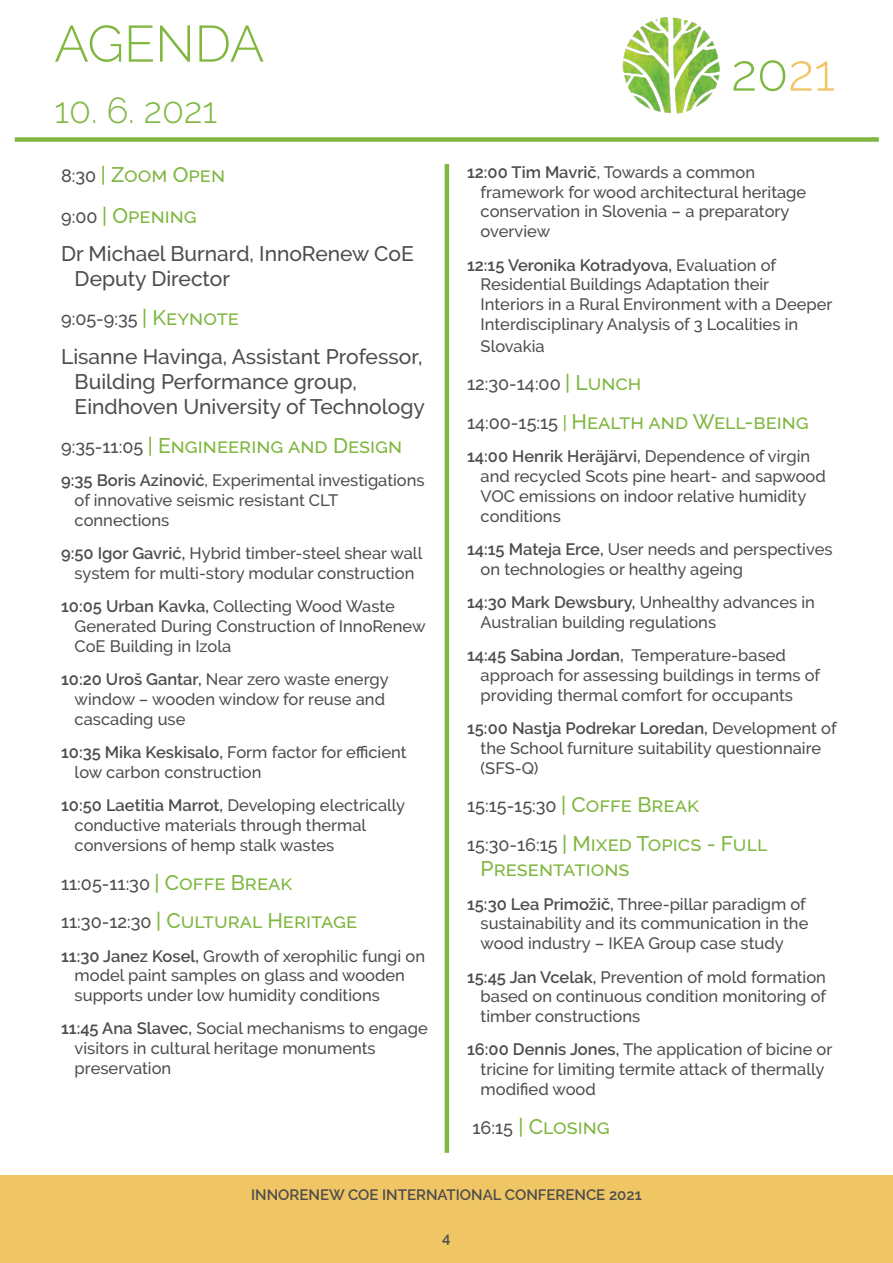
<style>
.page{position:relative;width:893px;height:1263px;background:#fff}
.page>*{position:absolute;margin:0;border:0;box-sizing:border-box;transform-origin:0 0}
.t1{font:300 51px "Raleway";color:#7fb740}
.t2{font:300 36px "Raleway";color:#7fb740}
.t3{font:500 21px/39.6px "Raleway";color:#4d4d4d}
.t4{font:500 21px/25.2px "Raleway";color:#7fb740}
.t5{font:500 18px "Raleway";color:#4d4d4d}
.t6{font:500 16.5px/19.8px "Raleway";color:#4d4d4d}
.t7{font:600 15px "Raleway";color:#4d4d4d}
.s1{font-size:18px}
.s2{color:#7fb740}
.s3{font-size:21px;color:#7fb740}
.s4{font-size:18px;color:#4d4d4d}
.s5{font-weight:600}
.s6{color:#f0c564}
</style>
<div class="page">
<div style="left:0;top:1176px;width:893px;height:87px;background:#f0c564"></div>
<img style="left:622px;top:17px;width:98px;height:97px">
<div style="left:15px;top:137px;width:864px;height:5px;background:#7fb740"></div>
<hr style="left:445px;top:164px;width:4px;height:989px;background:#7fb740">
<h1 class="t1" style="left:54px;top:14px;width:211px">AGENDA</h1>
<h2 class="t2" style="left:54px;top:89px;width:164px">10. 6. 2021</h2>
<p class="t3" style="left:61px;top:155px;width:354px"><span class="s1">8:30</span> <span class="s2">| Zoom Open<br></span><span class="s1">9:00</span> <span class="s2">| Opening<br></span>Dr Michael Burnard, InnoRenew CoE</p>
<p class="t3" style="left:75px;top:259px;width:157px">Deputy Director</p>
<p class="t5" style="left:61px;top:308px;width:179px">9:05-9:35 <span class="s3">| Keynote</span></p>
<p class="t3" style="left:75px;top:344px;width:352px;line-height:25.2px;text-indent:-14px">Lisanne Havinga, Assistant Professor,<br>Building Performance group,<br>Eindhoven University of Technology</p>
<p class="t4" style="left:61px;top:433px;width:343px"><span class="s4">9:35-11:05</span> | Engineering and Design</p>
<p class="t6" style="left:75px;top:470px;width:352px;text-indent:-14px"><span class="s5">9:35 Boris Azinović</span>, Experimental investigations of innovative seismic resistant CLT connections</p>
<p class="t6" style="left:61px;top:543px;width:363px;text-align:center"><span class="s5">9:50 Igor Gavrić,</span> Hybrid timber-steel shear wall system for multi-story modular construction</p>
<p class="t6" style="left:75px;top:596px;width:352px;text-indent:-14px"><span class="s5">10:05 Urban Kavka,</span> Collecting Wood Waste<br>Generated During Construction of InnoRenew<br>CoE Building in Izola</p>
<p class="t6" style="left:75px;top:669px;width:316px;text-indent:-14px"><span class="s5">10:20 Uroš Gantar,</span> Near zero waste energy window – wooden window for reuse and cascading use</p>
<p class="t6" style="left:75px;top:742px;width:333px;text-indent:-14px"><span class="s5">10:35 Mika Keskisalo,</span> Form factor for efficient low carbon construction</p>
<p class="t6" style="left:75px;top:795px;width:332px;text-indent:-14px"><span class="s5">10:50 Laetitia Marrot,</span> Developing electrically conductive materials through thermal conversions of hemp stalk wastes</p>
<p class="t5" style="left:61px;top:873px;width:233px">11:05-11:30 <span class="s3">| Coffe Break</span></p>
<p class="t4" style="left:61px;top:908px;width:298px"><span class="s4">11:30-12:30</span> | Cultural Heritage</p>
<p class="t6" style="left:75px;top:946px;width:352px;text-indent:-14px"><span class="s5">11:30 Janez Kosel,</span> Growth of xerophilic fungi on model paint samples on glass and wooden supports under low humidity conditions</p>
<p class="t6" style="left:75px;top:1019px;width:355px;text-indent:-14px"><span class="s5">11:45 Ana Slavec,</span> Social mechanisms to engage visitors in cultural heritage monuments preservation</p>
<h1 class="t1" style="left:731px;top:43px;width:105px">20<span class="s6">21</span></h1>
<p class="t6" style="left:481px;top:162px;width:327px;text-indent:-14px"><span class="s5">12:00 Tim Mavrič</span>, Towards a common framework for wood architectural heritage conservation in Slovenia – a preparatory overview</p>
<p class="t6" style="left:481px;top:255px;width:353px;text-indent:-14px"><span class="s5">12:15 Veronika Kotradyova,</span> Evaluation of Residential Buildings Adaptation their Interiors in a Rural Environment with a Deeper Interdisciplinary Analysis of 3 Localities in</p>
<p class="t6" style="left:481px;top:336px;width:65px">Slovakia</p>
<p class="t5" style="left:467px;top:373px;width:176px">12:30-14:00 <span class="s3">| Lunch</span></p>
<p class="t4" style="left:467px;top:409px;width:343px"><span class="s4">14:00-15:15</span> <span class="s1">|</span> Health and Well-being</p>
<p class="t6" style="left:481px;top:446px;width:347px;text-indent:-14px"><span class="s5">14:00 Henrik Heräjärvi,</span> Dependence of virgin and recycled Scots pine heart- and sapwood VOC emissions on indoor relative humidity conditions</p>
<p class="t6" style="left:481px;top:539px;width:353px;text-indent:-14px"><span class="s5">14:15 Mateja Erce,</span> User needs and perspectives on technologies or healthy ageing</p>
<p class="t6" style="left:481px;top:592px;width:336px;text-indent:-14px"><span class="s5">14:30 Mark Dewsbury,</span> Unhealthy advances in<br>Australian building regulations</p>
<p class="t6" style="left:481px;top:645px;width:341px;text-indent:-14px"><span class="s5">14:45 Sabina Jordan,</span> Temperature-based approach for assessing buildings in terms of providing thermal comfort for occupants</p>
<p class="t6" style="left:481px;top:718px;width:358px;text-indent:-14px"><span class="s5">15:00 Nastja Podrekar Loredan,</span> Development of the School furniture suitability questionnaire (SFS-Q)</p>
<p class="t5" style="left:467px;top:796px;width:233px">15:15-15:30 <span class="s3">| Coffe Break</span></p>
<p class="t4" style="left:481px;top:831px;width:288px;text-indent:-14px"><span class="s4">15:30-16:15</span> | Mixed Topics - Full<br>Presentations</p>
<p class="t6" style="left:481px;top:894px;width:329px;text-indent:-14px"><span class="s5">15:30 Lea Primožič,</span> Three-pillar paradigm of sustainability and its communication in the wood industry – IKEA Group case study</p>
<p class="t6" style="left:481px;top:967px;width:347px;text-align:justify;text-indent:-14px"><span class="s5">15:45 Jan Vcelak,</span> Prevention of mold formation based on continuous condition monitoring of timber constructions</p>
<p class="t6" style="left:481px;top:1040px;width:353px;text-indent:-14px"><span class="s5">16:00 Dennis Jones,</span> The application of bicine or tricine for limiting termite attack of thermally modified wood</p>
<p class="t4" style="left:472px;top:1114px;width:139px"><span class="s4">16:15</span> | Closing</p>
<p class="t7" style="left:251px;top:1186px;width:392px">INNORENEW COE INTERNATIONAL CONFERENCE 2021</p>
<p class="t7" style="left:442px;top:1229px;width:10px">4</p>
</div>
